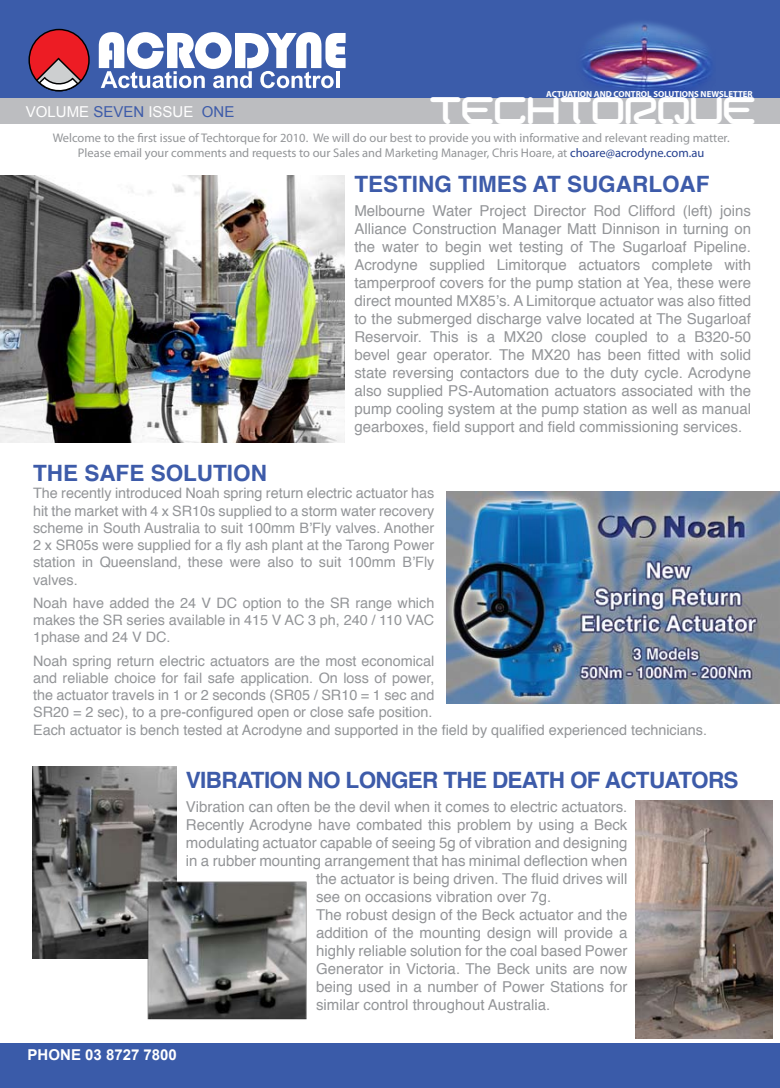
<style>
.page{position:relative;width:780px;height:1088px;background:#fff}
.page>*{position:absolute;margin:0;border:0;box-sizing:border-box;transform-origin:0 0}
.t1{font:40px "Buster";color:#fff}
.t2{font:700 22.5px "Helvetica";letter-spacing:-.015em;color:#3d5ba9}
.t3{font:15px/18px "Helvetica";color:#939598;text-align:justify}
.t4{font:15px "Arial";color:#fff}
.t5{font:700 15px "Arial";color:#fff}
.t6{font:14.38px/17.2px "Helvetica";color:#939598;text-align:justify}
.t7{font:12.5px/15px "Myriad Pro";color:#939598;text-align:center}
.t8{font:700 8.75px "Myriad Pro";color:#fff}
.s1{color:#25408f}
.s2{color:#3d5ba9}
</style>
<div class="page">
<div style="left:0;top:97px;width:780px;height:27px;background:#bcbdc0"></div>
<div style="left:0;top:1043px;width:779px;height:45px;background:#3a5ba9"></div>
<div style="left:0;top:0;width:780px;height:97px;background:#3b5caa"></div>
<img style="left:576px;top:13px;width:139px;height:84px">
<svg style="left:28px;top:28px;width:62px;height:65px;background:#a3485f"></svg>
<svg style="left:99px;top:32px;width:246px;height:56px"></svg>
<img style="left:0;top:175px;width:344px;height:268px">
<img style="left:635px;top:801px;width:137px;height:237px">
<img style="left:33px;top:767px;width:143px;height:191px">
<img style="left:117px;top:857px;width:190px;height:163px">
<img style="left:446px;top:492px;width:334px;height:212px">
<p class="t8" style="left:546px;top:89px;width:208px">ACTUATION AND CONTROL SOLUTIONS NEWSLETTER</p>
<p class="t7" style="left:53px;top:130px;width:678px">Welcome to the first issue of Techtorque for 2010. We will do our best to provide you with informative and relevant reading matter.<br>Please email your comments and requests to our Sales and Marketing Manager, Chris Hoare, at <span class="s1">choare@acrodyne.com.au</span></p>
<h1 class="t1" style="left:430px;top:91px;width:328px">TECHTORQUE</h1>
<p class="t4" style="left:26px;top:102px;width:210px">VOLUME <span class="s2">SEVEN</span> ISSUE <span class="s2">ONE</span></p>
<h2 class="t2" style="left:354px;top:166px;width:357px">TESTING TIMES AT SUGARLOAF</h2>
<p class="t3" style="left:354px;top:202px;width:398px">Melbourne Water Project Director Rod Clifford (left) joins Alliance Construction Manager Matt Dinnison in turning on the water to begin wet testing of The Sugarloaf Pipeline.<br>Acrodyne supplied Limitorque actuators complete with tamperproof covers for the pump station at Yea, these were direct mounted MX85’s. A Limitorque actuator was also fitted to the submerged discharge valve located at The Sugarloaf Reservoir. This is a MX20 close coupled to a B320-50 bevel gear operator. The MX20 has been fitted with solid state reversing contactors due to the duty cycle. Acrodyne also supplied PS-Automation actuators associated with the pump cooling system at the pump station as well as manual gearboxes, field support and field commissioning services.</p>
<h2 class="t2" style="left:33px;top:455px;width:235px">THE SAFE SOLUTION</h2>
<p class="t6" style="left:33px;top:485px;width:403px">The recently introduced Noah spring return electric actuator has hit the market with 4 x SR10s supplied to a storm water recovery scheme in South Australia to suit 100mm B’Fly valves. Another 2 x SR05s were supplied for a fly ash plant at the Tarong Power station in Queensland, these were also to suit 100mm B’Fly valves.</p>
<p class="t6" style="left:33px;top:595px;width:403px">Noah have added the 24 V DC option to the SR range which makes the SR series available in 415 V AC 3 ph, 240 / 110 VAC 1phase and 24 V DC.</p>
<p class="t6" style="left:33px;top:652px;width:675px;text-align:left">Noah spring return electric actuators are the most economical<br>and reliable choice for fail safe application. On loss of power,<br>the actuator travels in 1 or 2 seconds (SR05 / SR10 = 1 sec and<br>SR20 = 2 sec), to a pre-configured open or close safe position.<br>Each actuator is bench tested at Acrodyne and supported in the field by qualified experienced technicians.</p>
<h2 class="t2" style="left:186px;top:762px;width:554px">VIBRATION NO LONGER THE DEATH OF ACTUATORS</h2>
<p class="t3" style="left:186px;top:798px;width:443px">Vibration can often be the devil when it comes to electric actuators.</p>
<p class="t3" style="left:186px;top:816px;width:443px">Recently Acrodyne have combated this problem by using a Beck</p>
<p class="t3" style="left:186px;top:834px;width:443px">modulating actuator capable of seeing 5g of vibration and designing</p>
<p class="t3" style="left:186px;top:852px;width:443px">in a rubber mounting arrangement that has minimal deflection when</p>
<p class="t3" style="left:316px;top:870px;width:313px">the actuator is being driven. The fluid drives will</p>
<p class="t3" style="left:316px;top:888px;width:237px">see on occasions vibration over 7g.</p>
<p class="t3" style="left:316px;top:906px;width:313px">The robust design of the Beck actuator and the</p>
<p class="t3" style="left:316px;top:924px;width:313px">addition of the mounting design will provide a</p>
<p class="t3" style="left:316px;top:942px;width:313px">highly reliable solution for the coal based Power</p>
<p class="t3" style="left:316px;top:960px;width:313px">Generator in Victoria. The Beck units are now</p>
<p class="t3" style="left:316px;top:978px;width:313px">being used in a number of Power Stations for</p>
<p class="t3" style="left:316px;top:996px;width:236px">similar control throughout Australia.</p>
<p class="t5" style="left:28px;top:1045px;width:151px">PHONE 03 8727 7800</p>
</div>
